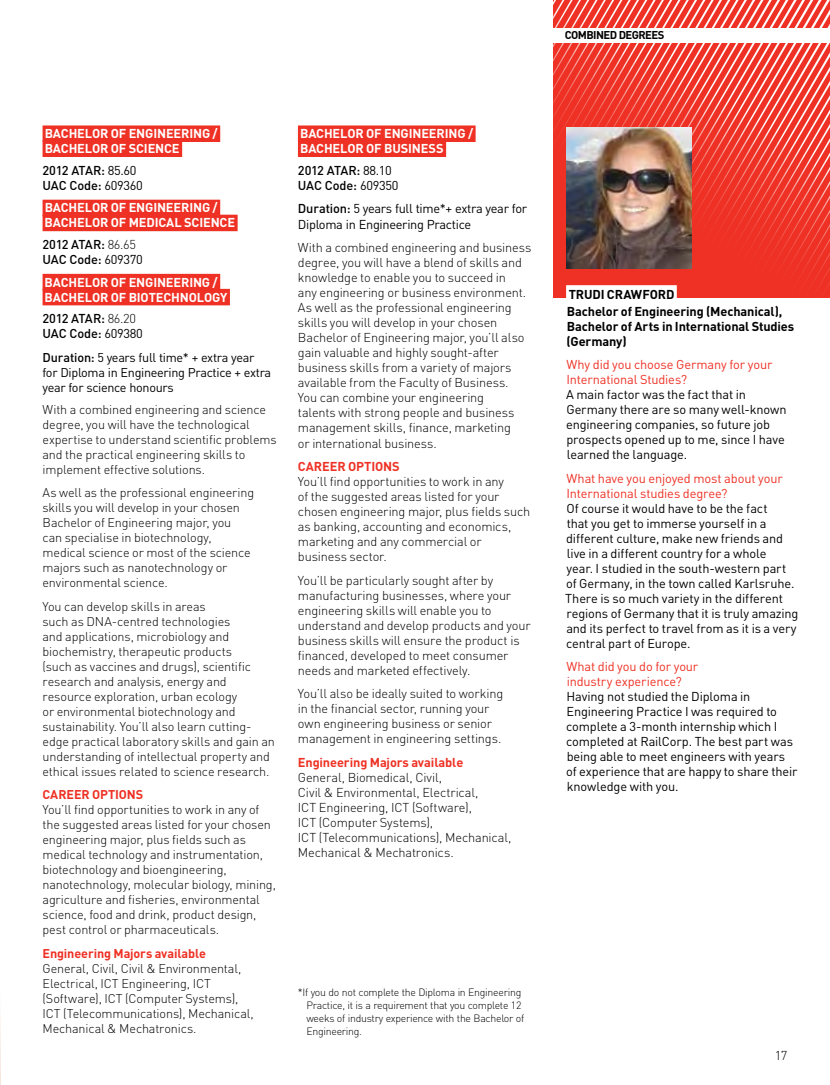
<style>
.page{position:relative;width:830px;height:1085px;background:#fff}
.page>*{position:absolute;margin:0;border:0;box-sizing:border-box;transform-origin:0 0}
.t1{font:300 12.75px/15px "DIN";letter-spacing:-.01em;color:#000}
.t2{font:12.75px/15px "DIN";letter-spacing:-.01em;color:#000}
.t3{font:700 12.75px/15px "DIN";letter-spacing:-.01em;color:#fff}
.t4{font:12.75px/15px "DIN";letter-spacing:-.01em;color:#ee3124}
.t5{font:500 12.75px/15px "DIN";letter-spacing:-.01em;color:#000}
.t6{font:700 12.75px/17.1px "DIN";letter-spacing:-.005em;color:#000}
.t7{font:700 12.75px "DIN";color:#ee3124}
.t8{font:300 12.6px/15px "DIN";letter-spacing:-.01em;color:#000}
.t9{font:12.6px/15.3px "DIN";letter-spacing:-.025em;color:#000}
.t10{font:700 12.6px "DIN";letter-spacing:-.005em;color:#ee3124}
.t11{font:700 11.25px "DIN";letter-spacing:-.05em;color:#000}
.t12{font:300 10.5px/12.8px "DIN";letter-spacing:-.025em;color:#000}
.s1{font-weight:400}
.s2{font-weight:300}
.s3{font-weight:500}
</style>
<div class="page">
<div style="left:43px;top:125px;width:177px;height:17px;background:#ee3124"></div>
<div style="left:43px;top:140px;width:139px;height:17px;background:#ee3124"></div>
<div style="left:43px;top:200px;width:177px;height:16px;background:#ee3124"></div>
<div style="left:43px;top:215px;width:194px;height:16px;background:#ee3124"></div>
<div style="left:43px;top:274px;width:177px;height:16px;background:#ee3124"></div>
<div style="left:43px;top:289px;width:187px;height:16px;background:#ee3124"></div>
<svg style="left:446px;top:0;width:383px;height:298px"></svg>
<img style="left:566px;top:128px;width:125px;height:140px">
<div style="left:553px;top:28px;width:276px;height:15px;background:#fff"></div>
<div style="left:298px;top:125px;width:177px;height:17px;background:#ee3124"></div>
<div style="left:298px;top:140px;width:148px;height:17px;background:#ee3124"></div>
<div style="left:566px;top:285px;width:110px;height:16px;background:#fff"></div>
<p class="t11" style="left:564px;top:28px;width:100px">COMBINED DEGREES</p>
<p class="t3" style="left:45px;top:126px;width:174px">BACHELOR OF ENGINEERING /<br>BACHELOR OFSCIENCE</p>
<p class="t5" style="left:42px;top:162px;width:102px">2012 ATAR: <span class="s1">85.60<br></span>UAC Code: <span class="s1">609360</span></p>
<p class="t3" style="left:45px;top:200px;width:192px">BACHELOR OF ENGINEERING /<br>BACHELOR OFMEDICALSCIENCE</p>
<p class="t5" style="left:42px;top:236px;width:102px">2012 ATAR: <span class="s2">86.65<br></span>UAC Code: <span class="s1">609370</span></p>
<p class="t3" style="left:45px;top:274px;width:183px">BACHELOR OF ENGINEERING /<br>BACHELOR OFBIOTECHNOLOGY</p>
<p class="t5" style="left:42px;top:310px;width:102px">2012 ATAR: <span class="s2">86.20<br></span>UAC Code: <span class="s1">609380</span></p>
<p class="t9" style="left:43px;top:349px;width:230px"><span class="s3">Duration:</span> 5 years full time* + extra year for Diploma in Engineering Practice + extra year for science honours</p>
<p class="t8" style="left:43px;top:401px;width:235px">With a combined engineering and science degree, you will have the technological expertise to understand scientific problems and the practical engineering skills to implement effective solutions.</p>
<p class="t8" style="left:43px;top:485px;width:213px">As well as the professional engineering skills you will develop in your chosen Bachelor of Engineering major, you can specialise in biotechnology, medical science or most of the science majors such as nanotechnology or environmental science.</p>
<p class="t8" style="left:43px;top:598px;width:234px">You can develop skills in areas<br>such as DNA-centred technologies<br>and applications, microbiology and biochemistry, therapeutic products<br>(such as vaccines and drugs), scientific research and analysis, energy and resource exploration, urban ecology<br>or environmental biotechnology and sustainability. You’ll also learn cutting&shy;edge practical laboratory skills and gain an understanding of intellectual property and ethical issues related to science research.</p>
<p class="t10" style="left:43px;top:786px;width:69px">CA REE R OPTION</p>
<p class="t10" style="left:136px;top:786px;width:9px">S</p>
<p class="t8" style="left:43px;top:802px;width:235px">You’ll find opportunities to work in any of the suggested areas listed for your chosen engineering major, plus fields such as medical technology and instrumentation, biotechnology and bioengineering, nanotechnology, molecular biology, mining, agriculture and fisheries, environmental science, food and drink, product design, pest control or pharmaceuticals.</p>
<p class="t10" style="left:43px;top:944px;width:165px">ENGINEERING MAJORS AVAILABLE</p>
<p class="t8" style="left:43px;top:960px;width:212px">General, Civil, Civil &amp; Environmental, Electrical, ICT Engineering, ICT (Software), ICT (Computer Systems), ICT (Telecommunications), Mechanical, Mechanical &amp; Mechatronics.</p>
<p class="t3" style="left:300px;top:126px;width:174px">BACHELOR OF ENGINEERING /<br>BACHELOR OF BUSINESS</p>
<p class="t5" style="left:298px;top:162px;width:102px">2012 ATAR: <span class="s1">88.10<br></span>UAC Code: <span class="s1">609350</span></p>
<p class="t2" style="left:298px;top:200px;width:231px;line-height:15.8px"><span class="s3">Duration:</span> 5 years full time*+ extra year for<br>Diploma in Engineering Practice</p>
<p class="t1" style="left:298px;top:240px;width:235px">With a combined engineering and business degree, you will have a blend of skills and knowledge to enable you to succeed in<br>any engineering or business environment.<br>As well as the professional engineering skills you will develop in your chosen Bachelor of Engineering major, you’ll also gain valuable and highly sought-after business skills from a variety of majors available from the Faculty of Business.<br>You can combine your engineering<br>talents with strong people and business management skills, finance, marketing<br>or international business.</p>
<p class="t7" style="left:298px;top:458px;width:69px">CA REEROPTION</p>
<p class="t7" style="left:392px;top:458px;width:9px">S</p>
<p class="t1" style="left:298px;top:473px;width:234px">You’ll find opportunities to work in any<br>of the suggested areas listed for your chosen engineering major, plus fields such as banking, accounting and economics, marketing and any commercial or business sector.</p>
<p class="t1" style="left:298px;top:572px;width:234px">You’ll be particularly sought after by manufacturing businesses, where your engineering skills will enable you to understand and develop products and your business skills will ensure the product is financed, developed to meet consumer needs and marketed effectively.</p>
<p class="t1" style="left:298px;top:685px;width:207px">You’ll also be ideally suited to working in the financial sector, running your own engineering business or senior management in engineering settings.</p>
<p class="t7" style="left:298px;top:753px;width:167px">ENGINEERING MAJORS AVAILABLE</p>
<p class="t1" style="left:298px;top:769px;width:215px">General, Biomedical, Civil,<br>Civil &amp; Environmental, Electrical,<br>ICT Engineering, ICT (Software),<br>ICT (Computer Systems),<br>ICT (Telecommunications), Mechanical,<br>Mechanical &amp; Mechatronics.</p>
<p class="t12" style="left:306px;top:985px;width:219px;text-indent:-9px">*If you do not complete the Diploma in Engineering Practice, it is a requirement that you complete 12 weeks of industry experience with the Bachelor of Engineering.</p>
<p class="t6" style="left:566px;top:285px;width:217px">TRU DICRAWF ORD<br>BACHELOR OF ENGINEERING (MECHANICAL),</p>
<p class="t6" style="left:566px;top:318px;width:229px;line-height:15px">BACHELOR OF ARTS IN I NTERNATIONAL STUDIES (GERMANY)</p>
<p class="t4" style="left:566px;top:357px;width:207px">Why did you choose Germany for your<br>International Studies?</p>
<p class="t2" style="left:566px;top:387px;width:222px">A main factor was the fact that in Germany there are so many well-known engineering companies, so future job prospects opened up to me, since I have learned the language.</p>
<p class="t4" style="left:566px;top:470px;width:218px">What have you enjoyed most about your<br>International studies degree?</p>
<p class="t2" style="left:565px;top:500px;width:235px">Of course it would have to be the fact<br>that you get to immerse yourself in a different culture, make new friends and live in a different country for a whole<br>year. I studied in the south-western part of Germany, in the town called Karlsruhe.<br>There is so much variety in the different regions of Germany that it is truly amazing and its perfect to travel from as it is a very central part of Europe.</p>
<p class="t4" style="left:566px;top:659px;width:133px">What did you do for your industry experience?</p>
<p class="t2" style="left:566px;top:689px;width:233px">Having not studied the Diploma in Engineering Practice I was required to complete a 3-month internship which I completed at RailCorp. The best part was being able to meet engineers with years of experience that are happy to share their knowledge with you.</p>
<p class="t1" style="left:774px;top:1047px;width:14px">17</p>
</div>
